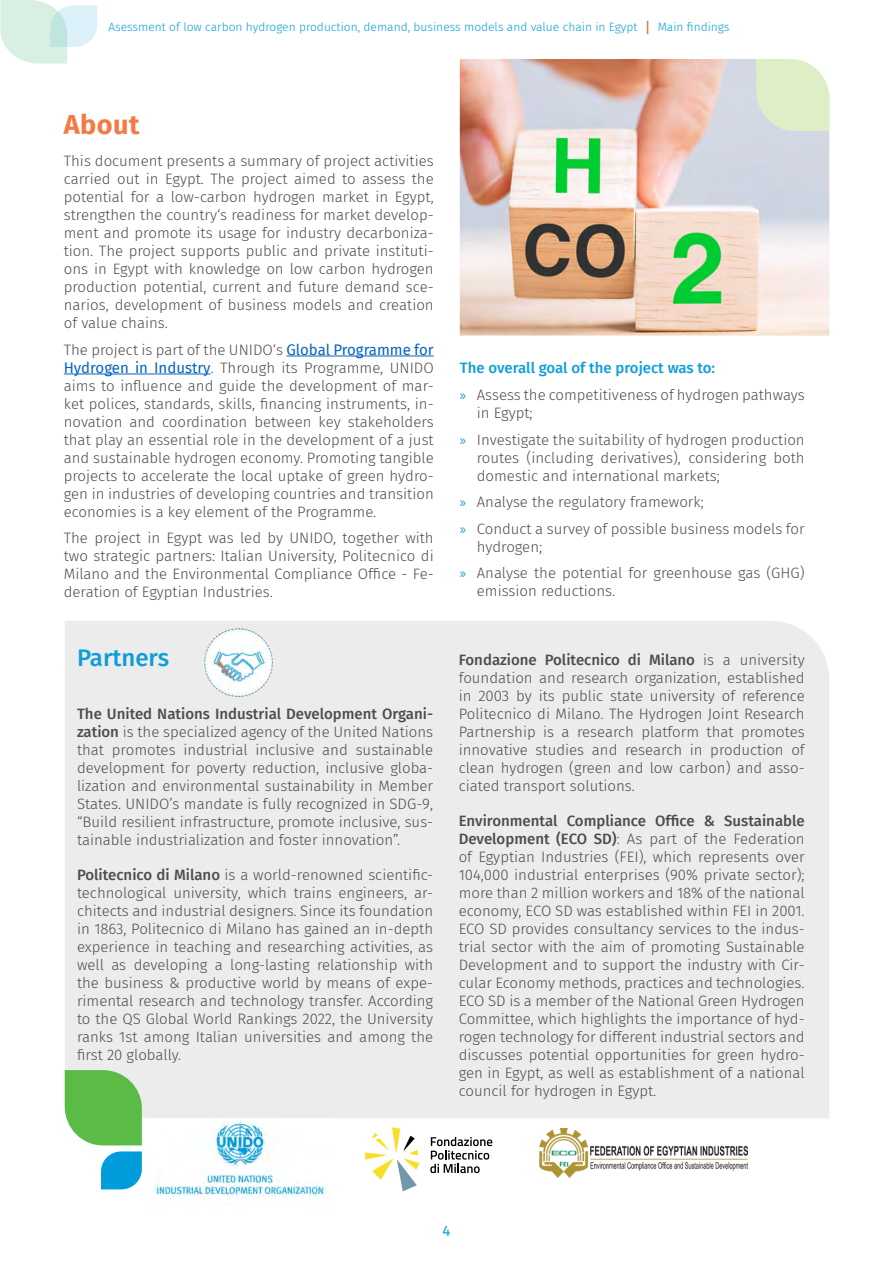
<style>
.page{position:relative;width:893px;height:1263px;background:#fff}
.page>*{position:absolute;margin:0;border:0;box-sizing:border-box;transform-origin:0 0}
.t1{font:700 27px "Fira Sans";letter-spacing:.02em;color:#f47a42}
.t2{font:500 24px "Fira Sans";color:#0c9eda}
.t3{font:300 15px/18px "Fira Sans";color:#4d4d4d;text-align:justify}
.t4{font:15px "Fira Sans";color:#0c9eda}
.t5{font:300 12px "Fira Sans";color:#0c9eda}
.s1{font-weight:400;color:#0563c1}
.s2{font-weight:500}
.s3{font-weight:500;color:#0c9eda}
.s4{font-family:"Myriad Pro";font-weight:400;color:#0c9eda}
</style>
<div class="page">
<svg style="left:0;top:0;width:97px;height:64px"></svg>
<svg style="left:647px;top:21px;width:1px;height:13px"></svg>
<hr style="left:286px;top:356px;width:148px;height:1px;background:#0563c1">
<hr style="left:64px;top:374px;width:147px;height:1px;background:#0563c1">
<div style="left:65px;top:621px;width:764px;height:497px;background:#ececed"></div>
<svg style="left:65px;top:1070px;width:77px;height:75px;background:#6bc259"></svg>
<svg style="left:101px;top:1151px;width:41px;height:38px;background:#1fa8e0"></svg>
<img style="left:460px;top:59px;width:369px;height:276px">
<svg style="left:756px;top:59px;width:73px;height:72px;background:#dfedcb"></svg>
<img style="left:539px;top:1129px;width:208px;height:49px">
<svg style="left:365px;top:1127px;width:55px;height:64px"></svg>
<svg style="left:430px;top:1137px;width:62px;height:36px"></svg>
<img style="left:151px;top:1121px;width:180px;height:79px">
<img style="left:187px;top:621px;width:102px;height:92px">
<p class="t5" style="left:108px;top:18px;width:531px">Asessment of low carbon hydrogen production, demand, business models and value chain in Egypt</p>
<p class="t5" style="left:658px;top:18px;width:73px">Main findings</p>
<h1 class="t1" style="left:64px;top:101px;width:77px">About</h1>
<p class="t3" style="left:64px;top:152px;width:371px">This document presents a summary of project activities carried out in Egypt. The project aimed to assess the potential for a low-carbon hydrogen market in Egypt, strengthen the country‘s readiness for market develop&shy;ment and promote its usage for industry decarboniza&shy;tion. The project supports public and private instituti&shy;ons in Egypt with knowledge on low carbon hydrogen production potential, current and future demand sce&shy;narios, development of business models and creation of value chains.</p>
<p class="t3" style="left:64px;top:341px;width:371px">The project is part of the UNIDO‘s <span class="s1">Global Programme for Hydrogen in Industry</span>. Through its Programme, UNIDO aims to influence and guide the development of mar&shy;ket polices, standards, skills, financing instruments, in&shy;novation and coordination between key stakeholders that play an essential role in the development of a just and sustainable hydrogen economy. Promoting tangible projects to accelerate the local uptake of green hydro&shy;gen in industries of developing countries and transition economies is a key element of the Programme.</p>
<p class="t3" style="left:64px;top:529px;width:371px">The project in Egypt was led by UNIDO, together with two strategic partners: Italian University, Politecnico di Milano and the Environmental Compliance Office - Fe&shy;deration of Egyptian Industries.</p>
<h2 class="t2" style="left:77px;top:638px;width:94px">Partners</h2>
<p class="t3" style="left:77px;top:705px;width:358px"><span class="s2">The United Nations Industrial Development Organi&shy;zation</span> is the specialized agency of the United Nations that promotes industrial inclusive and sustainable development for poverty reduction, inclusive globa&shy;lization and environmental sustainability in Member States. UNIDO’s mandate is fully recognized in SDG-9, “Build resilient infrastructure, promote inclusive, sus&shy;tainable industrialization and foster innovation”.</p>
<p class="t3" style="left:77px;top:866px;width:358px"><span class="s2">Politecnico di Milano</span> is a world-renowned scientific&shy;technological university, which trains engineers, ar&shy;chitects and industrial designers. Since its foundation in 1863, Politecnico di Milano has gained an in-depth experience in teaching and researching activities, as well as developing a long-lasting relationship with the business &amp; productive world by means of expe&shy;rimental research and technology transfer. According to the QS Global World Rankings 2022, the University ranks 1st among Italian universities and among the first 20 globally.</p>
<p class="t3" style="left:460px;top:354px;width:346px;line-height:26.5px"><span class="s3">The overall goal of the project was to:<br></span><span class="s4">»</span> Assess the competitiveness of hydrogen pathways</p>
<p class="t3" style="left:460px;top:399px;width:346px;line-height:27.3px;text-indent:17px">in Egypt;<br><span class="s4">»</span> Investigate the suitability of hydrogen production</p>
<p class="t3" style="left:477px;top:449px;width:329px">routes (including derivatives), considering both domestic and international markets;</p>
<p class="t3" style="left:460px;top:489px;width:346px;line-height:26.5px"><span class="s4">»</span> Analyse the regulatory framework;<br><span class="s4">»</span> Conduct a survey of possible business models for</p>
<p class="t3" style="left:460px;top:533px;width:346px;line-height:26.5px;text-indent:17px">hydrogen;<br><span class="s4">»</span> Analyse the potential for greenhouse gas (GHG)</p>
<p class="t3" style="left:477px;top:582px;width:140px">emission reductions.</p>
<p class="t3" style="left:459px;top:650px;width:347px"><span class="s2">Fondazione Politecnico di Milano</span> is a university foundation and research organization, established in 2003 by its public state university of reference Politecnico di Milano. The Hydrogen Joint Research Partnership is a research platform that promotes innovative studies and research in production of clean hydrogen (green and low carbon) and asso&shy;ciated transport solutions.</p>
<p class="t3" style="left:459px;top:812px;width:347px"><span class="s2">Environmental Compliance Office &amp; Sustainable Development (ECO SD)</span>: As part of the Federation of Egyptian Industries (FEI), which represents over 104,000 industrial enterprises (90% private sector); more than 2 million workers and 18% of the national economy, ECO SD was established within FEI in 2001.<br>ECO SD provides consultancy services to the indus&shy;trial sector with the aim of promoting Sustainable Development and to support the industry with Cir&shy;cular Economy methods, practices and technologies.<br>ECO SD is a member of the National Green Hydrogen Committee, which highlights the importance of hyd&shy;rogen technology for different industrial sectors and discusses potential opportunities for green hydro&shy;gen in Egypt, as well as establishment of a national council for hydrogen in Egypt.</p>
<p class="t4" style="left:442px;top:1219px;width:9px">4</p>
</div>
